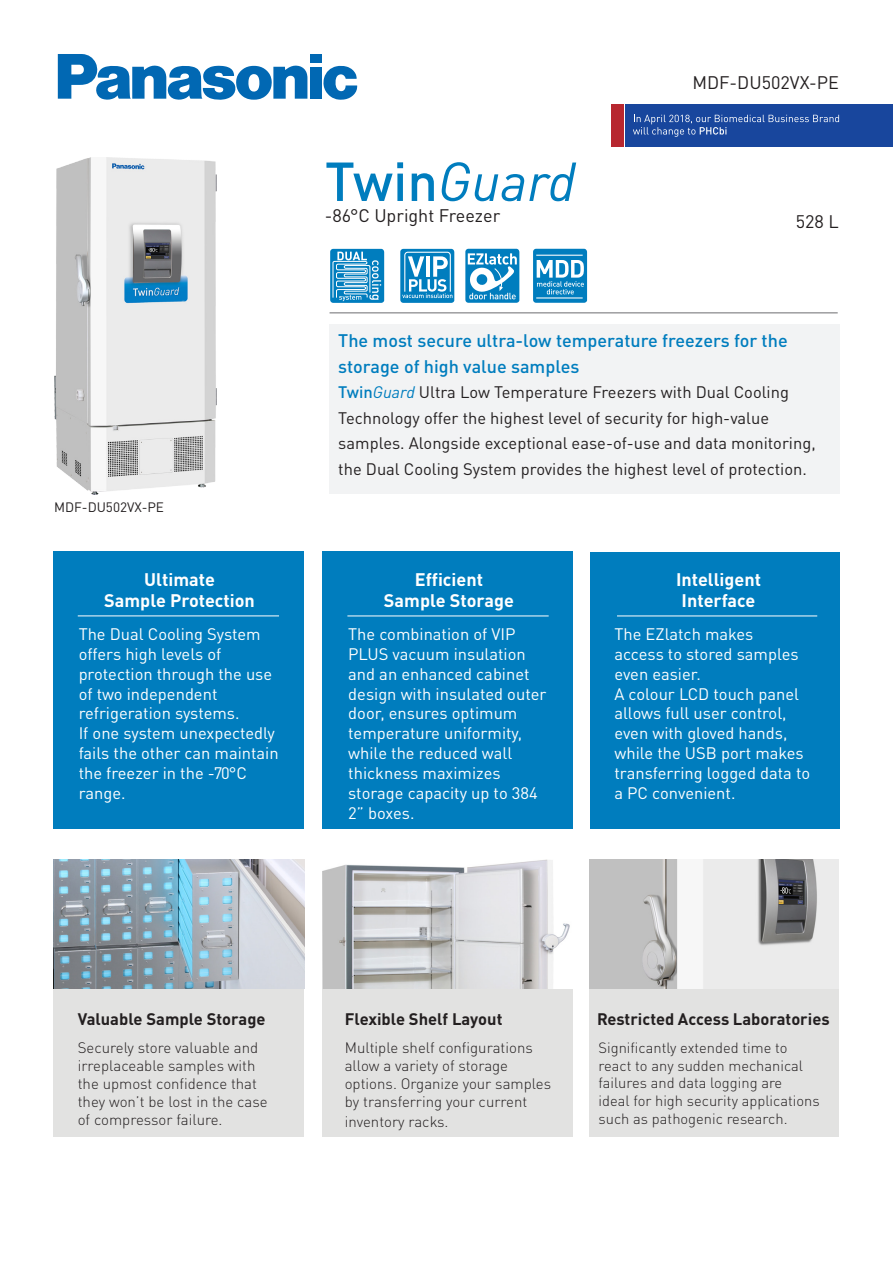
<style>
.page{position:relative;width:893px;height:1263px;background:#fff}
.page>*{position:absolute;margin:0;border:0;box-sizing:border-box;transform-origin:0 0}
.t1{font:italic 54px "DINOT";color:#007dbe}
.t2{font:500 18px "DINOT";color:#007dbe}
.Cover_Sub_Title{font:700 18px "DINOT";color:#fff}
.Cover_Sub_Title-2{font:18px "DINOT";color:#231f20}
.Cover_Sub_Title-3{font:16.5px/19.8px "DINOT";color:#fff}
.t3{font:16.5px/25.5px "DINOT";color:#231f20}
.Cover_Sub_Title-4{font:700 16.5px "DINOT";color:#231f20}
.Cover_Sub_Title-5{font:300 15px/18px "DINOT";color:#231f20}
.Cover_Sub_Title-6{font:300 14.7px/17.7px "DINOT";color:#231f20}
.Cover_Sub_Title-7{font:13.5px "DINOT";color:#231f20}
.s1{font-weight:500;font-style:normal}
.s2{font-weight:500;color:#007dbe}
.s3{font-style:italic;color:#007dbe}
</style>
<div class="page">
<div style="left:330px;top:324px;width:510px;height:169px;background:#f2f3f4"></div>
<hr style="left:330px;top:313px;width:508px;height:1px;background:#6c6d70">
<div style="left:53px;top:551px;width:251px;height:278px;background:#007dbe"></div>
<div style="left:53px;top:859px;width:251px;height:278px;background:#e2e2e1"></div>
<div style="left:322px;top:859px;width:250px;height:278px;background:#e2e2e1"></div>
<div style="left:589px;top:859px;width:250px;height:278px;background:#e2e2e1"></div>
<div style="left:322px;top:551px;width:250px;height:278px;background:#007dbe"></div>
<div style="left:590px;top:552px;width:249px;height:276px;background:#007dbe"></div>
<hr style="left:78px;top:616px;width:201px;height:1px;background:#fff">
<hr style="left:347px;top:616px;width:202px;height:1px;background:#fff">
<hr style="left:617px;top:616px;width:200px;height:1px;background:#fff">
<img style="left:322px;top:859px;width:250px;height:129px">
<img style="left:53px;top:859px;width:251px;height:129px">
<img style="left:590px;top:859px;width:227px;height:129px">
<img style="left:54px;top:157px;width:163px;height:337px">
<svg style="left:330px;top:249px;width:54px;height:54px;background:#49a1d0"></svg>
<svg style="left:400px;top:249px;width:54px;height:54px"></svg>
<svg style="left:533px;top:249px;width:54px;height:54px;background:#3c9bcd"></svg>
<hr style="left:536px;top:255px;width:47px;height:1px;background:#fff">
<hr style="left:536px;top:297px;width:47px;height:1px;background:#fff">
<svg style="left:323px;top:66px;width:34px;height:34px"></svg>
<div style="left:310px;top:54px;width:12px;height:8px;background:#0168b3"></div>
<div style="left:310px;top:67px;width:12px;height:32px;background:#0168b3"></div>
<svg style="left:58px;top:54px;width:249px;height:46px"></svg>
<svg style="left:465px;top:249px;width:54px;height:54px"></svg>
<div style="left:626px;top:104px;width:267px;height:43px;background:#18469d"></div>
<div style="left:611px;top:104px;width:13px;height:43px;background:#b7272f"></div>
<svg style="left:633px;top:115px;width:206px;height:22px"></svg>
<p class="t1" style="left:325px;top:148px;width:252px"><span class="s1">Twin</span>Guard</p>
<p class="Cover_Sub_Title-2" style="left:325px;top:204px;width:177px">-86°C Upright Freezer</p>
<p class="Cover_Sub_Title-2" style="left:692px;top:72px;width:148px">MDF-DU502VX-PE</p>
<p class="Cover_Sub_Title-2" style="left:796px;top:210px;width:44px">528 L</p>
<p class="Cover_Sub_Title-7" style="left:54px;top:499px;width:112px">MDF-DU502VX-PE</p>
<p class="Cover_Sub_Title" style="left:144px;top:568px;width:72px">Ultimate</p>
<p class="Cover_Sub_Title" style="left:104px;top:589px;width:152px">Sample Protection</p>
<p class="Cover_Sub_Title-3" style="left:79px;top:624px;width:184px">The Dual Cooling System offers high levels of</p>
<p class="Cover_Sub_Title-3" style="left:79px;top:664px;width:195px">protection through the use of two independent</p>
<p class="Cover_Sub_Title-3" style="left:79px;top:703px;width:162px">refrigeration systems.</p>
<p class="Cover_Sub_Title-3" style="left:79px;top:723px;width:201px">If one system unexpectedly fails the other can maintain the freezer in the -70°C range.</p>
<p class="t2" style="left:338px;top:329px;width:451px">The most secure ultra-low temperature freezers for the</p>
<p class="t2" style="left:338px;top:355px;width:243px">storage of high value samples</p>
<p class="t3" style="left:338px;top:379px;width:452px"><span class="s2">Twin</span><span class="s3">Guard</span> Ultra Low Temperature Freezers with Dual Cooling<br>Technology offer the highest level of security for high-value</p>
<p class="t3" style="left:338px;top:430px;width:479px">samples. Alongside exceptional ease-of-use and data monitoring, the Dual Cooling System provides the highest level of protection.</p>
<p class="Cover_Sub_Title" style="left:415px;top:568px;width:70px">Efficient</p>
<p class="Cover_Sub_Title" style="left:384px;top:589px;width:131px">Sample Storage</p>
<p class="Cover_Sub_Title-3" style="left:348px;top:624px;width:200px">The combination of VIP<br>PLUS vacuum insulation and an enhanced cabinet design with insulated outer door, ensures optimum</p>
<p class="Cover_Sub_Title-3" style="left:348px;top:723px;width:176px">temperature uniformity, while the reduced wall thickness maximizes</p>
<p class="Cover_Sub_Title-3" style="left:348px;top:782px;width:191px">storage capacity up to 384<br>2” boxes.</p>
<p class="Cover_Sub_Title" style="left:676px;top:567px;width:87px">Intelligent</p>
<p class="Cover_Sub_Title" style="left:682px;top:589px;width:75px">Interface</p>
<p class="Cover_Sub_Title-3" style="left:614px;top:624px;width:140px">The EZlatch makes</p>
<p class="Cover_Sub_Title-3" style="left:614px;top:644px;width:186px">access to stored samples</p>
<p class="Cover_Sub_Title-3" style="left:614px;top:664px;width:88px">even easier.</p>
<p class="Cover_Sub_Title-3" style="left:614px;top:683px;width:186px">A colour LCD touch panel</p>
<p class="Cover_Sub_Title-3" style="left:614px;top:703px;width:174px">allows full user control,</p>
<p class="Cover_Sub_Title-3" style="left:614px;top:723px;width:174px">even with gloved hands,</p>
<p class="Cover_Sub_Title-3" style="left:614px;top:743px;width:191px">while the USB port makes</p>
<p class="Cover_Sub_Title-3" style="left:614px;top:763px;width:197px">transferring logged data to</p>
<p class="Cover_Sub_Title-3" style="left:614px;top:782px;width:122px">a PC convenient.</p>
<p class="Cover_Sub_Title-4" style="left:78px;top:1008px;width:189px">Valuable Sample Storage</p>
<p class="Cover_Sub_Title-4" style="left:345px;top:1008px;width:159px">Flexible Shelf Layout</p>
<p class="Cover_Sub_Title-5" style="left:78px;top:1039px;width:191px">Securely store valuable and irreplaceable samples with the upmost confidence that they won’t be lost in the case of compressor failure.</p>
<p class="Cover_Sub_Title-5" style="left:345px;top:1039px;width:190px">Multiple shelf configurations allow a variety of storage</p>
<p class="Cover_Sub_Title-5" style="left:345px;top:1075px;width:208px">options. Organize your samples by transferring your current</p>
<p class="Cover_Sub_Title-5" style="left:345px;top:1112px;width:105px">inventory racks.</p>
<p class="Cover_Sub_Title-4" style="left:597px;top:1008px;width:234px">Restricted Access Laboratories</p>
<p class="Cover_Sub_Title-6" style="left:598px;top:1039px;width:206px">Significantly extended time to react to any sudden mechanical failures and data logging are</p>
<p class="Cover_Sub_Title-6" style="left:598px;top:1092px;width:223px">ideal for high security applications such as pathogenic research.</p>
</div>
